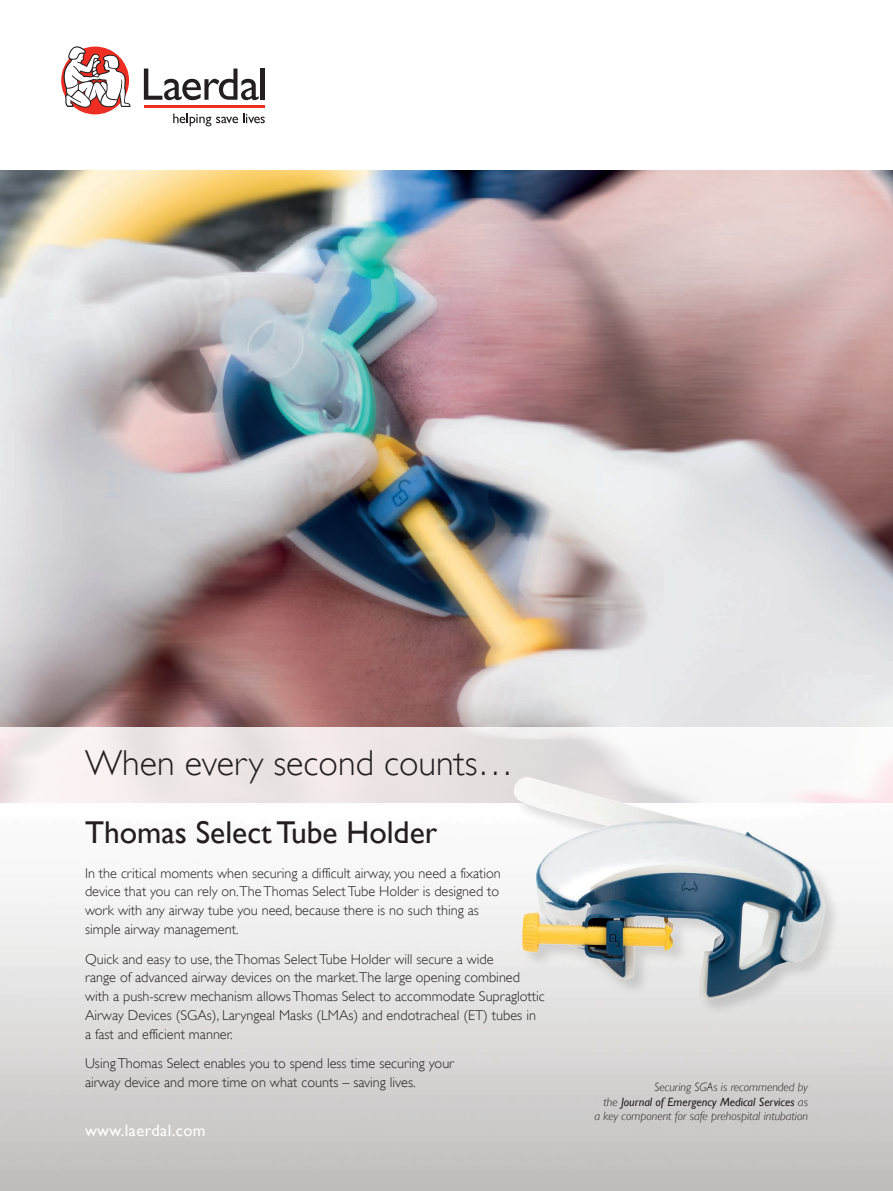
<style>
.page{position:relative;width:893px;height:1191px;background:#fff}
.page>*{position:absolute;margin:0;border:0;box-sizing:border-box;transform-origin:0 0}
.t1{font:300 36px "Gill Alt One";color:#231f20}
.t2{font:31.5px "Gill Alt One";color:#231f20}
.t3{font:16.5px "Gill Alt One";letter-spacing:.025em;color:#fff}
.t4{font:300 14.25px/18.8px "Gill Alt One";color:#231f20}
.t5{font:italic 300 12px/14.4px "Gill Alt One";color:#231f20;text-align:right}
.s1{font-weight:400}
</style>
<div class="page">
<img style="left:0;top:170px;width:893px;height:557px">
<div style="left:0;top:727px;width:893px;height:75px;background:linear-gradient(to bottom,#efe8e8,#efe8e7)"></div>
<div style="left:61px;top:47px;width:68px;height:67px;background:#ee2e22;border-radius:50%"></div>
<svg style="left:144px;top:69px;width:115px;height:31px"></svg>
<hr style="left:261px;top:69px;width:4px;height:31px;background:#231f20">
<svg style="left:173px;top:113px;width:92px;height:13px"></svg>
<hr style="left:144px;top:105px;width:121px;height:3px;background:#ee2e22">
<svg style="left:61px;top:46px;width:69px;height:62px"></svg>
<img style="left:492px;top:711px;width:401px;height:362px">
<h1 class="t1" style="left:85px;top:741px;width:430px">When every second counts…</h1>
<h2 class="t2" style="left:85px;top:813px;width:354px">Thomas Select Tube Holder</h2>
<p class="t4" style="left:85px;top:863px;width:417px">In the critical moments when securing a difficult airway, you need a fixation device that you can rely on.The Thomas Select Tube Holder is designed to work with any airway tube you need, because there is no such thing as simple airway management.</p>
<p class="t4" style="left:85px;top:949px;width:461px">Quick and easy to use, the Thomas Select Tube Holder will secure a wide<br>range of advanced airway devices on the market.The large opening combined with a push-screw mechanism allows Thomas Select to accommodate Supraglottic Airway Devices (SGAs), Laryngeal Masks (LMAs) and endotracheal (ET) tubes in a fast and efficient manner.</p>
<p class="t4" style="left:85px;top:1053px;width:370px">Using Thomas Select enables you to spend less time securing your airway device and more time on what counts – saving lives.</p>
<p class="t3" style="left:85px;top:1120px;width:122px">www.laerdal.com</p>
<p class="t5" style="left:594px;top:1080px;width:215px">Securing SGAs is recommended by<br>the <span class="s1">Journal of Emergency Medical Services</span> as<br>a key component for safe prehospital intubation</p>
</div>
